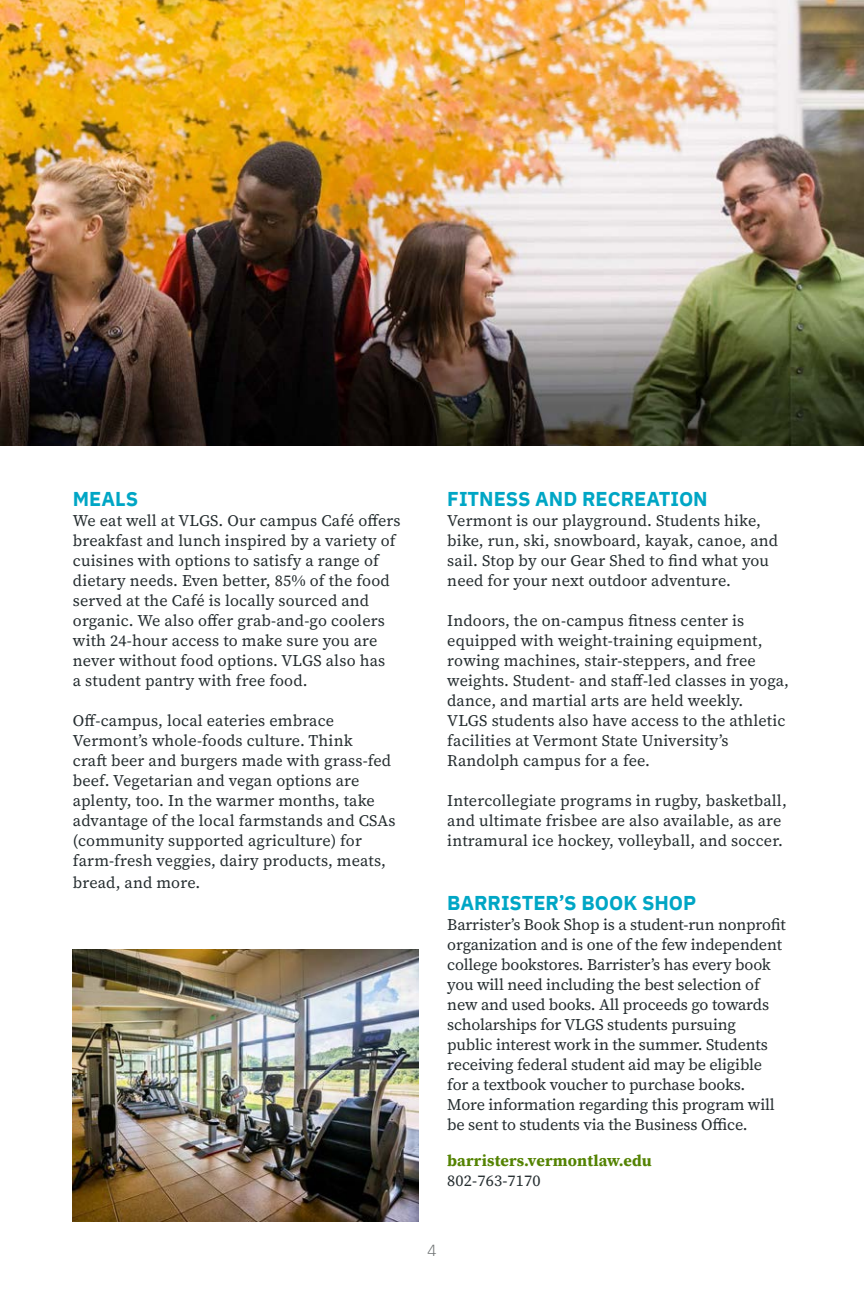
<style>
.page{position:relative;width:864px;height:1296px;background:#fff}
.page>*{position:absolute;margin:0;border:0;box-sizing:border-box;transform-origin:0 0}
.t1{font:700 20px "IBM Plex Sans";color:#00a6c5}
.t2{font:16px/20px "Source Serif 418 pt";letter-spacing:.005em;color:#252d30}
.t3{font:700 16px "Source Serif 418 pt";letter-spacing:.01em;color:#548303}
.t4{font:300 16px "IBM Plex Sans";color:#6e7273}
</style>
<div class="page">
<img style="left:73px;top:950px;width:346px;height:272px">
<img style="left:1px;top:0;width:863px;height:446px">
<p class="t1" style="left:73px;top:487px;width:67px">MEALS</p>
<p class="t2" style="left:73px;top:511px;width:329px">We eat well at VLGS. Our campus Café offers breakfast and lunch inspired by a variety of cuisines with options to satisfy a range of dietary needs. Even better, 85% of the food served at the Café is locally sourced and organic. We also offer grab-and-go coolers with 24-hour access to make sure you are never without food options. VLGS also has<br>a student pantry with free food.</p>
<p class="t2" style="left:73px;top:711px;width:324px">Off-campus, local eateries embrace Vermont’s whole-foods culture. Think<br>craft beer and burgers made with grass-fed beef. Vegetarian and vegan options are aplenty, too. In the warmer months, take advantage of the local farmstands and CSAs (community supported agriculture) for farm-fresh veggies, dairy products, meats,</p>
<p class="t2" style="left:73px;top:874px;width:129px">bread, and more.</p>
<p class="t1" style="left:447px;top:487px;width:262px">FITNESS AND RECREATION</p>
<p class="t2" style="left:447px;top:512px;width:332px">Vermont is our playground. Students hike, bike, run, ski, snowboard, kayak, canoe, and sail. Stop by our Gear Shed to find what you need for your next outdoor adventure.</p>
<p class="t2" style="left:447px;top:611px;width:343px">Indoors, the on-campus fitness center is equipped with weight-training equipment, rowing machines, stair-steppers, and free weights. Student- and staff-led classes in yoga, dance, and martial arts are held weekly.<br>VLGS students also have access to the athletic facilities at Vermont State University’s Randolph campus for a fee.</p>
<p class="t2" style="left:447px;top:792px;width:341px">Intercollegiate programs in rugby, basketball, and ultimate frisbee are also available, as are intramural ice hockey, volleyball, and soccer.</p>
<p class="t1" style="left:447px;top:891px;width:251px">BARRISTER’S BOOK SHOP</p>
<p class="t2" style="left:447px;top:915px;width:340px">Barrister’s Book Shop is a student-run nonprofit organization and is one of the few independent college bookstores. Barrister’s has every book you will need including the best selection of new and used books. All proceeds go towards scholarships for VLGS students pursuing<br>public interest work in the summer. Students receiving federal student aid may be eligible for a textbook voucher to purchase books.<br>More information regarding this program will be sent to students via the Business Office.</p>
<p class="t3" style="left:447px;top:1154px;width:206px">barristers.vermontlaw.edu</p>
<p class="t2" style="left:447px;top:1172px;width:95px">802-763-7170</p>
<p class="t4" style="left:427px;top:1241px;width:11px">4</p>
</div>
